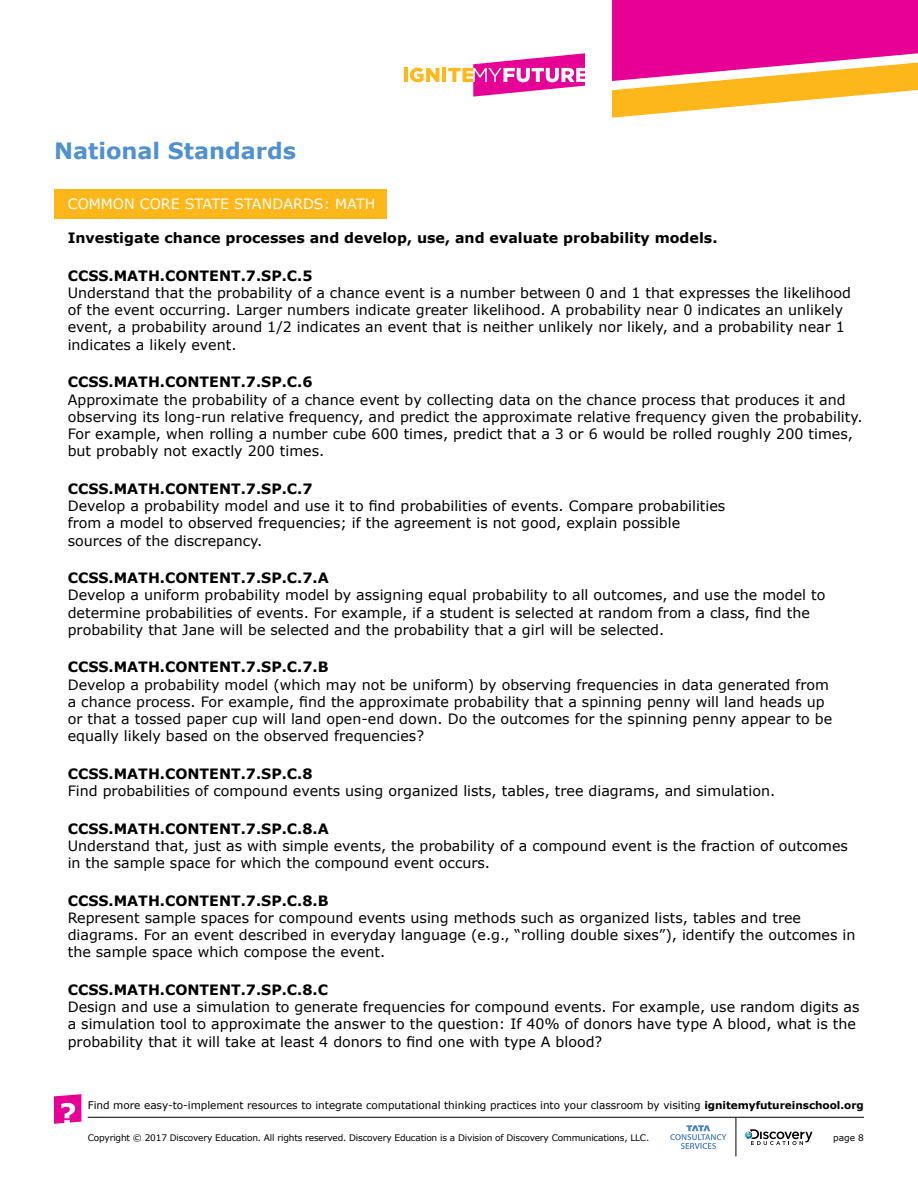
<style>
.page{position:relative;width:918px;height:1188px;background:#fff}
.page>*{position:absolute;margin:0;border:0;box-sizing:border-box;transform-origin:0 0}
.t1{font:700 22.5px "Verdana";color:#5091cd}
.t2{font:14.25px/17.2px "Verdana";color:#000}
.t3{font:700 14.25px "Verdana";color:#000}
.t4{font:14.25px "Verdana";color:#fff}
.t5{font:10.5px "Verdana";letter-spacing:-.005em;color:#000}
.t6{font:9px "Verdana";letter-spacing:-.02em;color:#000}
.s1{font-weight:700}
</style>
<div class="page">
<svg style="left:612px;top:0;width:306px;height:118px"></svg>
<svg style="left:670px;top:1125px;width:57px;height:24px"></svg>
<svg style="left:745px;top:1129px;width:68px;height:16px"></svg>
<hr style="left:736px;top:1118px;width:1px;height:38px;background:#000">
<hr style="left:88px;top:1117px;width:776px;height:1px;background:#000">
<svg style="left:54px;top:1094px;width:27px;height:30px"></svg>
<hr style="left:404px;top:68px;width:4px;height:14px;background:#ffb819">
<svg style="left:410px;top:68px;width:29px;height:14px"></svg>
<hr style="left:442px;top:68px;width:4px;height:14px;background:#ffb819">
<svg style="left:448px;top:54px;width:137px;height:43px"></svg>
<div style="left:54px;top:189px;width:333px;height:30px;background:#fdb71a"></div>
<h1 class="t1" style="left:54px;top:136px;width:244px">National Standards</h1>
<p class="t4" style="left:68px;top:194px;width:309px">COMMON CORE STATE STANDARDS: MATH</p>
<p class="t3" style="left:68px;top:229px;width:651px">Investigate chance processes and develop, use, and evaluate probability models.</p>
<p class="t3" style="left:68px;top:266px;width:246px">CCSS.MATH.CONTENT.7.SP.C.5</p>
<p class="t2" style="left:68px;top:284px;width:785px">Understand that the probability of a chance event is a number between 0 and 1 that expresses the likelihood of the event occurring. Larger numbers indicate greater likelihood. A probability near 0 indicates an unlikely event, a probability around 1/2 indicates an event that is neither unlikely nor likely, and a probability near 1 indicates a likely event.</p>
<p class="t3" style="left:68px;top:373px;width:246px">CCSS.MATH.CONTENT.7.SP.C.6</p>
<p class="t2" style="left:68px;top:391px;width:796px">Approximate the probability of a chance event by collecting data on the chance process that produces it and observing its long-run relative frequency, and predict the approximate relative frequency given the probability.<br>For example, when rolling a number cube 600 times, predict that a 3 or 6 would be rolled roughly 200 times, but probably not exactly 200 times.</p>
<p class="t3" style="left:68px;top:479px;width:246px">CCSS.MATH.CONTENT.7.SP.C.7</p>
<p class="t2" style="left:68px;top:497px;width:659px">Develop a probability model and use it to find probabilities of events. Compare probabilities from a model to observed frequencies; if the agreement is not good, explain possible sources of the discrepancy.</p>
<p class="t3" style="left:68px;top:569px;width:263px">CCSS.MATH.CONTENT.7.SP.C.7.A</p>
<p class="t2" style="left:68px;top:587px;width:759px">Develop a uniform probability model by assigning equal probability to all outcomes, and use the model to determine probabilities of events. For example, if a student is selected at random from a class, find the probability that Jane will be selected and the probability that a girl will be selected.</p>
<p class="t3" style="left:68px;top:658px;width:262px">CCSS.MATH.CONTENT.7.SP.C.7.B</p>
<p class="t2" style="left:68px;top:676px;width:766px">Develop a probability model (which may not be uniform) by observing frequencies in data generated from a chance process. For example, find the approximate probability that a spinning penny will land heads up or that a tossed paper cup will land open-end down. Do the outcomes for the spinning penny appear to be equally likely based on the observed frequencies?</p>
<p class="t3" style="left:68px;top:764px;width:246px">CCSS.MATH.CONTENT.7.SP.C.8</p>
<p class="t2" style="left:68px;top:783px;width:709px">Find probabilities of compound events using organized lists, tables, tree diagrams, and simulation.</p>
<p class="t3" style="left:68px;top:819px;width:263px">CCSS.MATH.CONTENT.7.SP.C.8.A</p>
<p class="t2" style="left:68px;top:837px;width:782px">Understand that, just as with simple events, the probability of a compound event is the fraction of outcomes in the sample space for which the compound event occurs.</p>
<p class="t3" style="left:68px;top:891px;width:262px">CCSS.MATH.CONTENT.7.SP.C.8.B</p>
<p class="t2" style="left:68px;top:909px;width:789px">Represent sample spaces for compound events using methods such as organized lists, tables and tree diagrams. For an event described in everyday language (e.g., “rolling double sixes”), identify the outcomes in the sample space which compose the event.</p>
<p class="t3" style="left:68px;top:980px;width:262px">CCSS.MATH.CONTENT.7.SP.C.8.C</p>
<p class="t2" style="left:68px;top:999px;width:793px">Design and use a simulation to generate frequencies for compound events. For example, use random digits as a simulation tool to approximate the answer to the question: If 40% of donors have type A blood, what is the probability that it will take at least 4 donors to find one with type A blood?</p>
<p class="t5" style="left:88px;top:1099px;width:778px">Find more easy-to-implement resources to integrate computational thinking practices into your classroom by visiting <span class="s1">ignitemyfutureinschool.org</span></p>
<p class="t6" style="left:88px;top:1132px;width:563px">Copyright © 2017 Discovery Education. All rights reserved. Discovery Education is a Division of Discovery Communications, LLC.</p>
<p class="t6" style="left:833px;top:1132px;width:32px">page 8</p>
</div>
